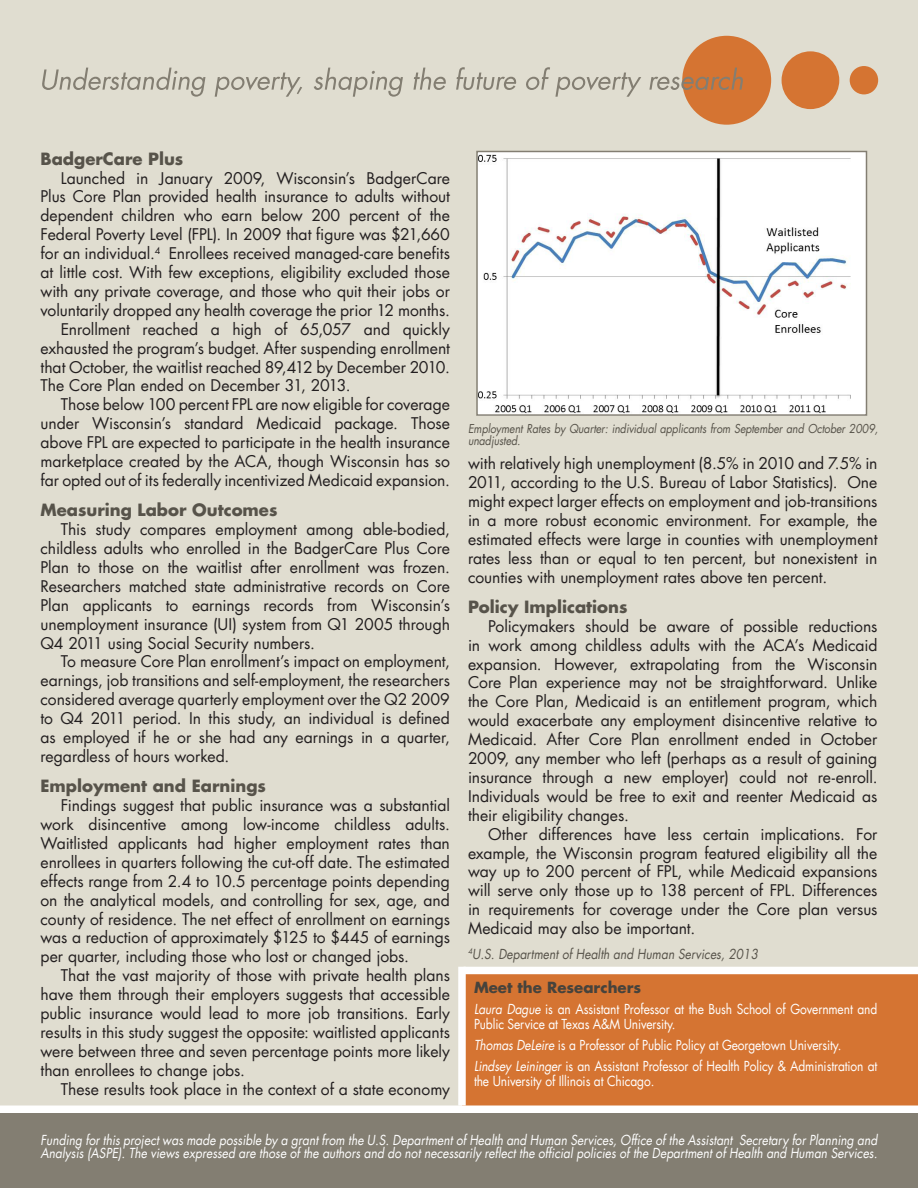
<style>
.page{position:relative;width:918px;height:1188px;background:#e0ddd0}
.page>*{position:absolute;margin:0;border:0;box-sizing:border-box;transform-origin:0 0}
.body_text__no_indent{font:700 16.5px "Futura UC Davis";color:#57534a}
.body_text__no_indent-2{font:15.75px/18.9px "Futura UC Davis";color:#231f20;text-align:justify}
.subhead{font:700 15px "Futura UC Davis";color:#47433c}
.sidebar_futura_text{font:italic 13.5px/13.5px "Futura UC Davis";color:#fff;scale:.89 1}
.sidebar_futura_text-2{font:13.5px/15px "Futura UC Davis";letter-spacing:-.01em;color:#fff;scale:.89 1}
.sidebar_futura_text-3{font:italic 13.5px "Futura UC Davis";color:#57534a;scale:.89 1}
.sidebar_futura_text-4{font:italic 12px/12px "Futura UC Davis";letter-spacing:-.01em;color:#57534a;scale:.89 1}
.s1{font-style:italic}
</style>
<div class="page">
<div style="left:682px;top:36px;width:89px;height:89px;background:#d57432;border-radius:50%"></div>
<div style="left:782px;top:51px;width:57px;height:58px;background:#d57432;border-radius:50%"></div>
<div style="left:850px;top:66px;width:28px;height:28px;background:#d57432;border-radius:50%"></div>
<svg style="left:42px;top:67px;width:701px;height:30px"></svg>
<div style="left:0;top:1110px;width:918px;height:78px;background:#837e72"></div>
<div style="left:462px;top:970px;width:456px;height:139px;background:#d57432"></div>
<div style="left:464px;top:967px;width:454px;height:7px;background:#fff"></div>
<div style="left:0;top:1106px;width:918px;height:7px;background:#fff"></div>
<div style="left:458px;top:967px;width:8px;height:139px;background:#fff"></div>
<img style="left:478px;top:153px;width:387px;height:261px">
<div style="left:476px;top:151px;width:391px;height:265px;border:1px solid #837e72"></div>
<p class="body_text__no_indent" style="left:40px;top:147px;width:144px">BadgerCare Plus</p>
<p class="body_text__no_indent-2" style="left:40px;top:168px;width:411px;text-indent:20px">Launched in January 2009, Wisconsin’s BadgerCare Plus Core Plan provided health insurance to adults without dependent children who earn below 200 percent of the Federal Poverty Level (FPL). In 2009 that figure was $21,660 for an individual.<sup>4</sup> Enrollees received managed-care benefits at little cost. With few exceptions, eligibility excluded those with any private coverage, and those who quit their jobs or voluntarily dropped any health coverage the prior 12 months.</p>
<p class="body_text__no_indent-2" style="left:40px;top:320px;width:411px;text-indent:20px">Enrollment reached a high of 65,057 and quickly exhausted the program’s budget. After suspending enrollment that October, the waitlist reached 89,412 by December 2010.<br>The Core Plan ended on December 31, 2013.</p>
<p class="body_text__no_indent-2" style="left:40px;top:395px;width:411px;text-indent:20px">Those below 100 percent FPL are now eligible for coverage under Wisconsin’s standard Medicaid package. Those above FPL are expected to participate in the health insurance marketplace created by the ACA, though Wisconsin has so far opted out of its federally incentivized Medicaid expansion.</p>
<p class="body_text__no_indent" style="left:40px;top:499px;width:238px">Measuring Labor Outcomes</p>
<p class="body_text__no_indent-2" style="left:40px;top:520px;width:411px;text-indent:20px">This study compares employment among able-bodied, childless adults who enrolled in the BadgerCare Plus Core Plan to those on the waitlist after enrollment was frozen.<br>Researchers matched state administrative records on Core Plan applicants to earnings records from Wisconsin’s unemployment insurance (UI) system from Q1 2005 through Q4 2011 using Social Security numbers.</p>
<p class="body_text__no_indent-2" style="left:40px;top:652px;width:411px;text-indent:20px">To measure Core Plan enrollment’s impact on employment, earnings, job transitions and self-employment, the researchers considered average quarterly employment over the Q2 2009 to Q4 2011 period. In this study, an individual is defined as employed if he or she had any earnings in a quarter, regardless of hours worked.</p>
<p class="body_text__no_indent" style="left:40px;top:775px;width:227px">Employment and Earnings</p>
<p class="body_text__no_indent-2" style="left:40px;top:796px;width:411px;text-indent:20px">Findings suggest that public insurance was a substantial work disincentive among low-income childless adults.<br>Waitlisted applicants had higher employment rates than enrollees in quarters following the cut-off date. The estimated effects range from 2.4 to 10.5 percentage points depending on the analytical models, and controlling for sex, age, and county of residence. The net effect of enrollment on earnings was a reduction of approximately $125 to $445 of earnings per quarter, including those who lost or changed jobs.</p>
<p class="body_text__no_indent-2" style="left:40px;top:966px;width:411px;text-indent:20px">That the vast majority of those with private health plans have them through their employers suggests that accessible public insurance would lead to more job transitions. Early results in this study suggest the opposite: waitlisted applicants were between three and seven percentage points more likely than enrollees to change jobs.</p>
<p class="body_text__no_indent-2" style="left:61px;top:1080px;width:391px">These results took place in the context of a state economy</p>
<p class="sidebar_futura_text-4" style="left:468px;top:423px;width:462px">Employment Rates by Quarter: individual applicants from September and October 2009, unadjusted.</p>
<p class="body_text__no_indent-2" style="left:468px;top:454px;width:411px">with relatively high unemployment (8.5% in 2010 and 7.5% in 2011, according to the U.S. Bureau of Labor Statistics). One might expect larger effects on employment and job-transitions in a more robust economic environment. For example, the estimated effects were large in counties with unemployment rates less than or equal to ten percent, but nonexistent in counties with unemployment rates above ten percent.</p>
<p class="body_text__no_indent" style="left:468px;top:596px;width:161px">Policy Implications</p>
<p class="body_text__no_indent-2" style="left:468px;top:617px;width:411px;text-indent:20px">Policymakers should be aware of possible reductions in work among childless adults with the ACA’s Medicaid expansion. However, extrapolating from the Wisconsin Core Plan experience may not be straightforward. Unlike the Core Plan, Medicaid is an entitlement program, which would exacerbate any employment disincentive relative to Medicaid. After Core Plan enrollment ended in October 2009, any member who left (perhaps as a result of gaining insurance through a new employer) could not re-enroll.<br>Individuals would be free to exit and reenter Medicaid as their eligibility changes.</p>
<p class="body_text__no_indent-2" style="left:468px;top:825px;width:411px;text-indent:20px">Other differences have less certain implications. For example, the Wisconsin program featured eligibility all the way up to 200 percent of FPL, while Medicaid expansions will serve only those up to 138 percent of FPL. Differences in requirements for coverage under the Core plan versus Medicaid may also be important.</p>
<p class="sidebar_futura_text-3" style="left:468px;top:945px;width:327px"><sup>4</sup>U.S. Department of Health and Human Services, 2013</p>
<p class="subhead" style="left:474px;top:977px;width:169px">Meet the Researchers</p>
<p class="sidebar_futura_text-2" style="left:474px;top:1002px;width:455px"><span class="s1">Laura Dague</span> is an Assistant Professor at the Bush School of Government and<br>Public Service at Texas A&amp;M University.</p>
<p class="sidebar_futura_text-2" style="left:474px;top:1038px;width:414px"><span class="s1">Thomas DeLeire</span> is a Professor of Public Policy at Georgetown University.</p>
<p class="sidebar_futura_text-2" style="left:474px;top:1059px;width:455px"><span class="s1">Lindsey Leininger</span> is an Assistant Professor of Health Policy &amp; Administration at the University of Illinois at Chicago.</p>
<p class="sidebar_futura_text" style="left:40px;top:1133px;width:942px">Funding for this project was made possible by a grant from the U.S. Department of Health and Human Services, Office of the Assistant Secretary for Planning and<br>Analysis (ASPE). The views expressed are those of the authors and do not necessarily reflect the official policies of the Department of Health and Human Services.</p>
</div>
